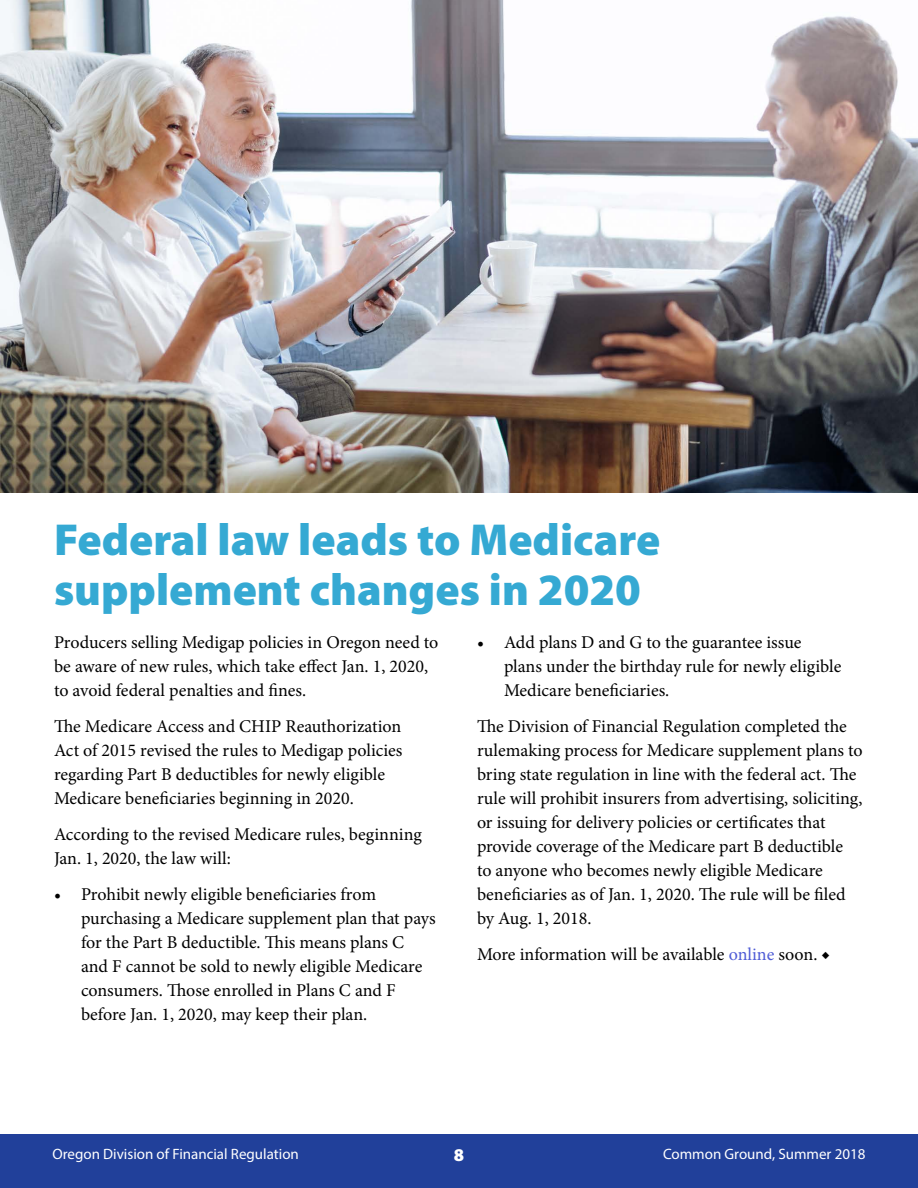
<style>
.page{position:relative;width:918px;height:1188px;background:#fff}
.page>*{position:absolute;margin:0;border:0;box-sizing:border-box;transform-origin:0 0}
.t1{font:900 45px/49.5px "Myriad Pro";color:#35a9d3}
.t2{font:18px/24px "Minion Pro";color:#000}
.t3{font:900 18px "Myriad Pro";color:#fff}
.t4{font:15px "Myriad Pro";color:#fff}
.s1{color:#4f5cd6}
</style>
<div class="page">
<div style="left:0;top:1134px;width:918px;height:54px;background:#21409a"></div>
<img style="left:0;top:0;width:918px;height:492px">
<h1 class="t1" style="left:54px;top:516px;width:608px">Federal law leads to Medicare supplement changes in 2020</h1>
<p class="t2" style="left:54px;top:631px;width:386px">Producers selling Medigap policies in Oregon need to be aware of new rules, which take effect Jan. 1, 2020, to avoid federal penalties and fines.</p>
<p class="t2" style="left:54px;top:715px;width:350px">The Medicare Access and CHIP Reauthorization Act of 2015 revised the rules to Medigap policies regarding Part B deductibles for newly eligible Medicare beneficiaries beginning in 2020.</p>
<p class="t2" style="left:54px;top:823px;width:369px">According to the revised Medicare rules, beginning<br>Jan. 1, 2020, the law will:</p>
<p class="t2" style="left:81px;top:883px;width:356px;text-indent:-27px">• Prohibit newly eligible beneficiaries from purchasing a Medicare supplement plan that pays for the Part B deductible. This means plans C<br>and F cannot be sold to newly eligible Medicare consumers. Those enrolled in Plans C and F before Jan. 1, 2020, may keep their plan.</p>
<p class="t2" style="left:504px;top:631px;width:339px;text-indent:-27px">• Add plans D and G to the guarantee issue plans under the birthday rule for newly eligible<br>Medicare beneficiaries.</p>
<p class="t2" style="left:477px;top:715px;width:387px">The Division of Financial Regulation completed the rulemaking process for Medicare supplement plans to bring state regulation in line with the federal act. The rule will prohibit insurers from advertising, soliciting, or issuing for delivery policies or certificates that provide coverage of the Medicare part B deductible<br>to anyone who becomes newly eligible Medicare beneficiaries as of Jan. 1, 2020. The rule will be filed by Aug. 1, 2018.</p>
<p class="t2" style="left:477px;top:943px;width:355px">More information will be available <span class="s1">online</span> soon. ◆</p>
<p class="t4" style="left:52px;top:1144px;width:248px">Oregon Division of Financial Regulation</p>
<p class="t3" style="left:454px;top:1145px;width:12px">8</p>
<p class="t4" style="left:663px;top:1144px;width:204px">Common Ground, Summer 2018</p>
</div>
